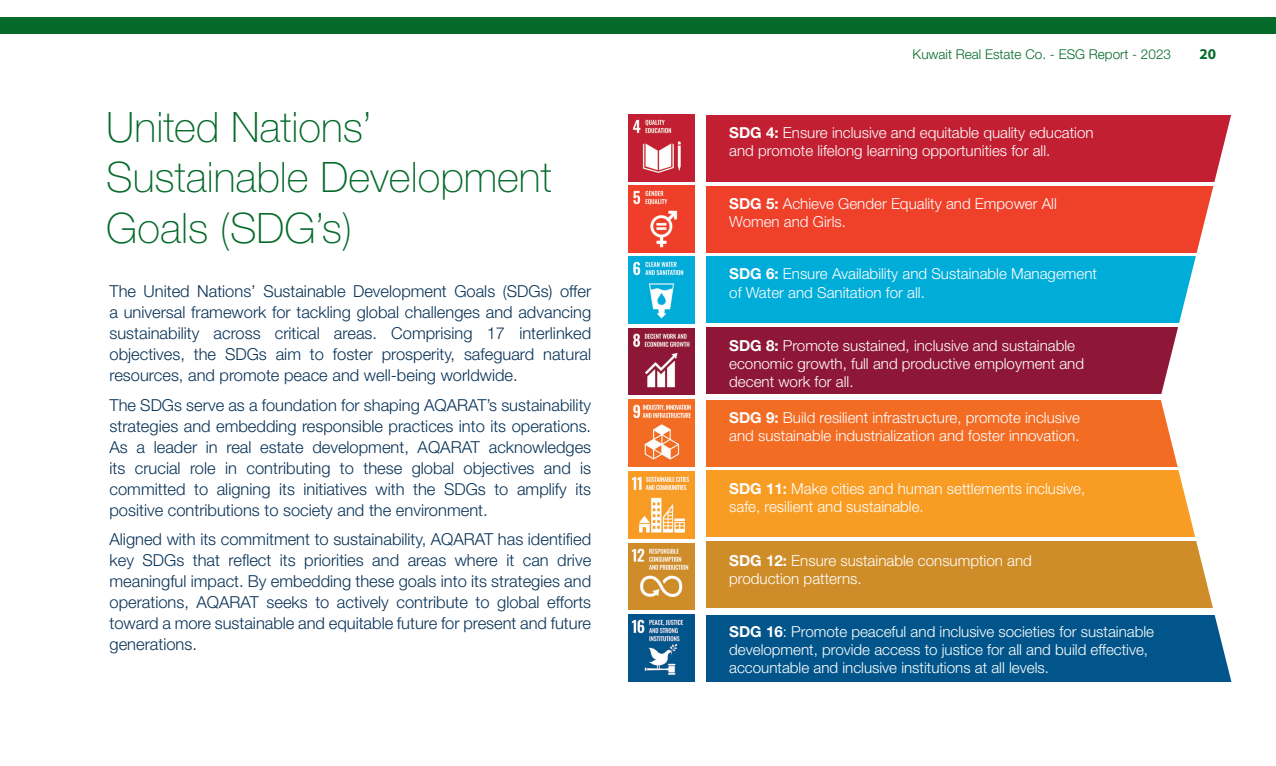
<style>
.page{position:relative;width:1276px;height:766px;background:#fff}
.page>*{position:absolute;margin:0;border:0;box-sizing:border-box;transform-origin:0 0}
.t1{font:100 42px/50.4px "Helvetica Neue LT Std";color:#046a29}
.t2{font:300 16.5px/21px "Helvetica Neue LT Std";color:#093358;text-align:justify}
.t3{font:300 15.15px/18.1px "Helvetica Neue LT Std";color:#fff}
.t4{font:700 15px "Myriad Pro";color:#046a29}
.t5{font:300 13.5px "Helvetica Neue LT Std";color:#046a29}
.s1{font-weight:700}
</style>
<div class="page">
<div style="left:0;top:17px;width:1276px;height:17px;background:#046a29"></div>
<div style="left:706px;top:115px;width:527px;height:66px;background:#c21f32"></div>
<div style="left:706px;top:256px;width:527px;height:67px;background:#00add9"></div>
<div style="left:706px;top:470px;width:527px;height:67px;background:#f89c24"></div>
<div style="left:706px;top:186px;width:527px;height:66px;background:#ef402a"></div>
<div style="left:706px;top:400px;width:527px;height:66px;background:#f36c24"></div>
<div style="left:706px;top:327px;width:527px;height:67px;background:#8e1737"></div>
<div style="left:706px;top:541px;width:527px;height:67px;background:#cf8d29"></div>
<div style="left:706px;top:614px;width:527px;height:67px;background:#01558a"></div>
<img style="left:628px;top:115px;width:66px;height:66px">
<img style="left:628px;top:186px;width:66px;height:66px">
<img style="left:628px;top:256px;width:66px;height:67px">
<img style="left:628px;top:328px;width:66px;height:66px">
<img style="left:628px;top:400px;width:66px;height:66px">
<img style="left:628px;top:471px;width:66px;height:67px">
<img style="left:628px;top:543px;width:66px;height:66px">
<img style="left:628px;top:614px;width:66px;height:67px">
<svg style="left:1160px;top:115px;width:73px;height:567px;fill:#fff"></svg>
<p class="t1" style="left:106px;top:102px;width:447px">United Nations’<br>Sustainable Development<br>Goals (SDG’s)</p>
<p class="t2" style="left:109px;top:280px;width:483px">The United Nations’ Sustainable Development Goals (SDGs) offer a universal framework for tackling global challenges and advancing sustainability across critical areas. Comprising 17 interlinked objectives, the SDGs aim to foster prosperity, safeguard natural resources, and promote peace and well-being worldwide.</p>
<p class="t2" style="left:109px;top:393px;width:483px">The SDGs serve as a foundation for shaping AQARAT’s sustainability strategies and embedding responsible practices into its operations.<br>As a leader in real estate development, AQARAT acknowledges its crucial role in contributing to these global objectives and is committed to aligning its initiatives with the SDGs to amplify its positive contributions to society and the environment.</p>
<p class="t2" style="left:109px;top:528px;width:483px">Aligned with its commitment to sustainability, AQARAT has identified key SDGs that reflect its priorities and areas where it can drive meaningful impact. By embedding these goals into its strategies and operations, AQARAT seeks to actively contribute to global efforts toward a more sustainable and equitable future for present and future generations.</p>
<p class="t5" style="left:912px;top:46px;width:260px">Kuwait Real Estate Co. - ESG Report - 2023</p>
<p class="t4" style="left:1199px;top:44px;width:18px">20</p>
<p class="t3" style="left:729px;top:123px;width:366px"><span class="s1">SDG 4:</span> Ensure inclusive and equitable quality education and promote lifelong learning opportunities for all.</p>
<p class="t3" style="left:729px;top:194px;width:329px"><span class="s1">SDG 5:</span> Achieve Gender Equality and Empower All<br>Women and Girls.</p>
<p class="t3" style="left:729px;top:264px;width:369px"><span class="s1">SDG 6:</span> Ensure Availability and Sustainable Management of Water and Sanitation for all.</p>
<p class="t3" style="left:729px;top:336px;width:356px"><span class="s1">SDG 8:</span> Promote sustained, inclusive and sustainable economic growth, full and productive employment and decent work for all.</p>
<p class="t3" style="left:729px;top:407px;width:352px"><span class="s1">SDG 9:</span> Build resilient infrastructure, promote inclusive and sustainable industrialization and foster innovation.</p>
<p class="t3" style="left:729px;top:479px;width:357px"><span class="s1">SDG 11:</span> Make cities and human settlements inclusive, safe, resilient and sustainable.</p>
<p class="t3" style="left:729px;top:551px;width:304px"><span class="s1">SDG 12:</span> Ensure sustainable consumption and production patterns.</p>
<p class="t3" style="left:729px;top:621px;width:426px"><span class="s1">SDG 16</span>: Promote peaceful and inclusive societies for sustainable development, provide access to justice for all and build effective, accountable and inclusive institutions at all levels.</p>
</div>
